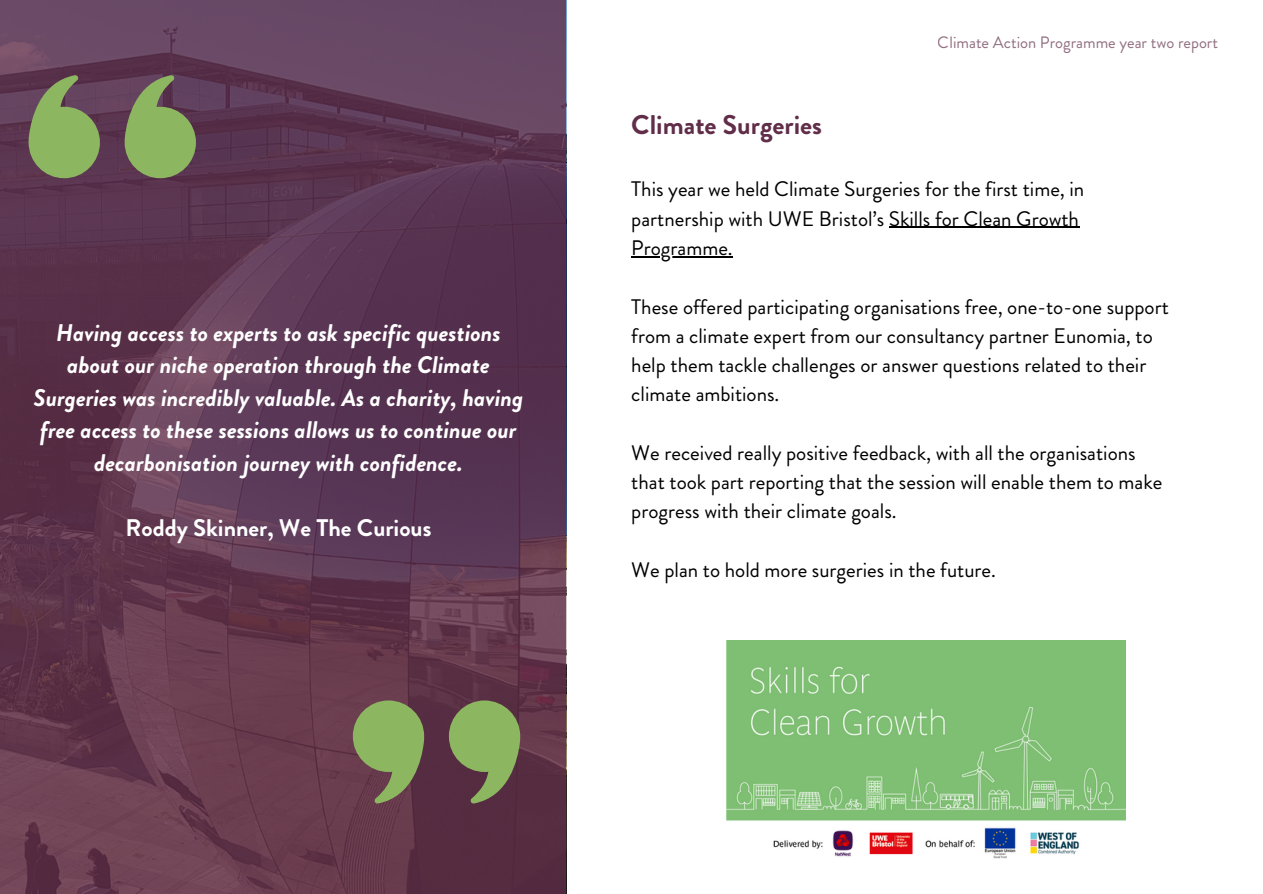
<style>
.page{position:relative;width:1263px;height:894px;background:#fff}
.page>*{position:absolute;margin:0;border:0;box-sizing:border-box;transform-origin:0 0}
.t1{font:700 27px "Brandon Grotesque";color:#612e49}
.t2{font:italic 700 24px/32.5px "Brandon Grotesque";color:#fff;text-align:center}
.t3{font:700 24px "Brandon Grotesque";color:#fff}
.t4{font:21px/29.2px "Brandon Grotesque";color:#000}
.t5{font:16.5px "Brandon Grotesque";color:#612e49}
</style>
<div class="page">
<svg style="left:0;top:0;width:566px;height:892px;background:#5f3851"></svg>
<svg style="left:29px;top:75px;width:71px;height:103px;background:#7c8a5c"></svg>
<svg style="left:125px;top:75px;width:71px;height:103px;background:#7b8a5c"></svg>
<svg style="left:449px;top:700px;width:71px;height:103px;background:#798555"></svg>
<svg style="left:353px;top:700px;width:71px;height:103px;background:#7d8958"></svg>
<img style="left:727px;top:640px;width:399px;height:219px">
<hr style="left:889px;top:227px;width:190px;height:1px;background:#000">
<hr style="left:631px;top:256px;width:102px;height:1px;background:#000">
<p class="t2" style="left:34px;top:316px;width:491px">Having access to experts to ask specific questions about our niche operation through the Climate Surgeries was incredibly valuable. As a charity, having free access to these sessions allows us to continue our decarbonisation journey with confidence.</p>
<p class="t3" style="left:126px;top:511px;width:307px">Roddy Skinner, We The Curious</p>
<p class="t1" style="left:631px;top:105px;width:192px">Climate Surgeries</p>
<p class="t5" style="left:938px;top:30px;width:282px">Climate Action Programme year two report</p>
<p class="t4" style="left:631px;top:175px;width:455px">This year we held Climate Surgeries for the first time, in partnership with UWE Bristol’s Skills for Clean Growth<br>Programme.</p>
<p class="t4" style="left:631px;top:292px;width:539px">These offered participating organisations free, one-to-one support from a climate expert from our consultancy partner Eunomia, to help them tackle challenges or answer questions related to their climate ambitions.</p>
<p class="t4" style="left:631px;top:438px;width:533px">We received really positive feedback, with all the organisations that took part reporting that the session will enable them to make progress with their climate goals.</p>
<p class="t4" style="left:631px;top:555px;width:366px">We plan to hold more surgeries in the future.</p>
</div>
